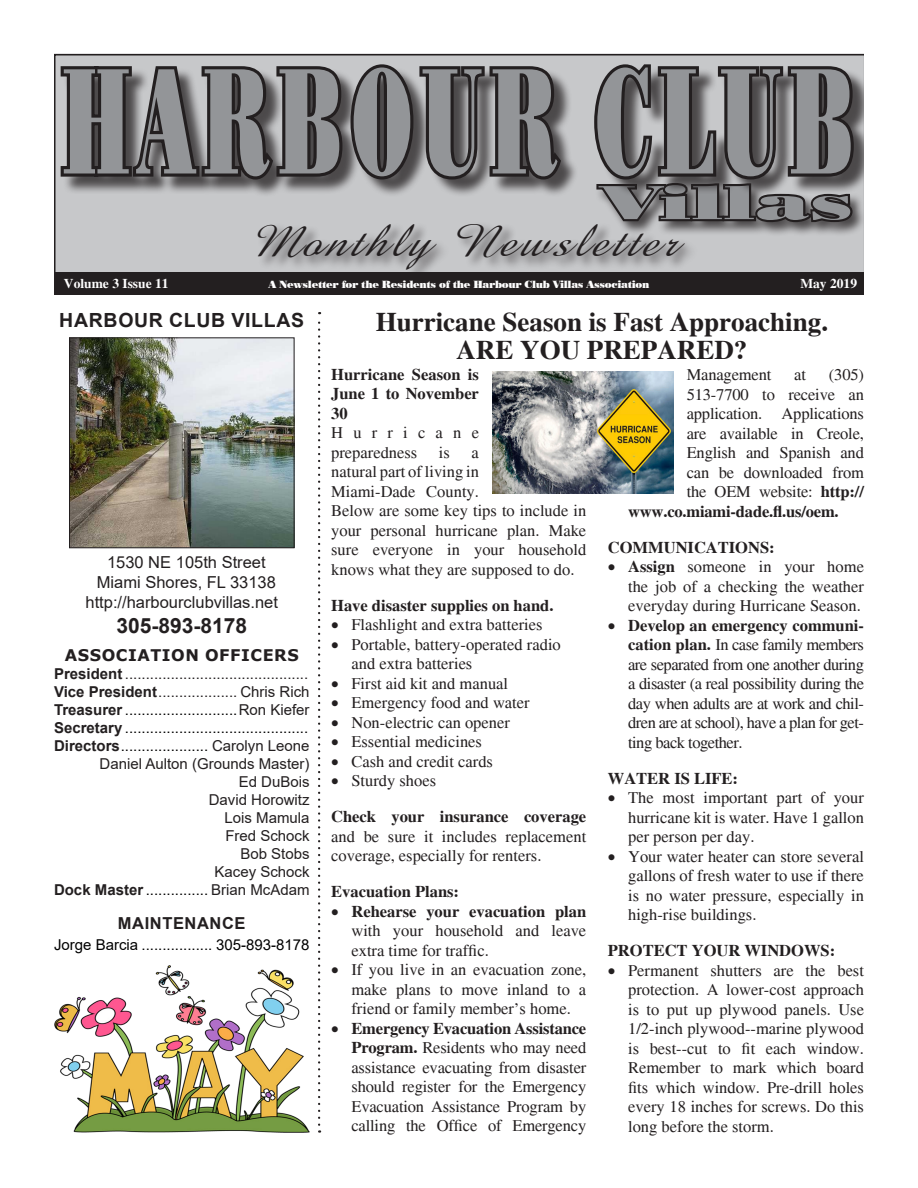
<style>
.page{position:relative;width:918px;height:1188px;background:#fff}
.page>*{position:absolute;margin:0;border:0;box-sizing:border-box;transform-origin:0 0}
.t1{font:150.15px "Poster Bodoni BT";letter-spacing:.1em;color:#939598;scale:.5 1}
.t2{font:47.55px "Poster Bodoni BT";color:#939598;scale:1.73 1}
.t3{font:italic 46.5px "Amazone BT";letter-spacing:.075em;color:#231f20}
.t4{font:700 27px "Times";color:#231f20}
.t5{font:700 21px "Arial";color:#231f20}
.t6{font:700 19.5px "Arial";letter-spacing:.035em;color:#231f20}
.t7{font:16.5px/19.5px "Times";color:#231f20;text-align:justify}
.t8{font:700 16.5px/19.5px "Times";color:#231f20;text-align:justify}
.t9{font:16.5px "Arial";color:#231f20}
.t10{font:700 16.5px "Arial";letter-spacing:.035em;color:#231f20}
.t11{font:700 16.05px "Verdana";letter-spacing:.035em;color:#231f20}
.t12{font:15px "Arial";color:#000}
.t13{font:15px/18px "Arial";color:#231f20;text-align:right}
.t14{font:700 13.5px "Times";color:#fff}
.t15{font:10.5px "Poster Bodoni BT";letter-spacing:-.03em;color:#fff}
.s1{font-weight:700}
.s2{font-weight:700;color:#231f20}
.s3{color:#231f20}
</style>
<div class="page">
<div style="left:54px;top:55px;width:810px;height:217px;background:#c7c8ca"></div>
<div style="left:54px;top:272px;width:810px;height:23px;background:#231f20"></div>
<div style="left:257px;top:222px;width:442px;height:61px;background:#231f20;opacity:.75"></div>
<div style="left:595px;top:181px;width:269px;height:56px;background:#231f20;opacity:.75"></div>
<div style="left:63px;top:67px;width:801px;height:131px;background:#231f20;opacity:.75"></div>
<svg style="left:58px;top:61px;width:506px;height:123px;background:#5b595a"></svg>
<svg style="left:591px;top:60px;width:267px;height:165px;background:#615f61"></svg>
<svg style="left:318px;top:312px;width:2px;height:821px"></svg>
<hr style="left:54px;top:54px;width:810px;height:1px;background:#231f20">
<img style="left:71px;top:340px;width:221px;height:206px">
<div style="left:69px;top:338px;width:225px;height:210px;border:1px solid #231f20"></div>
<img style="left:55px;top:966px;width:255px;height:167px">
<img style="left:492px;top:372px;width:181px;height:122px">
<p class="t1" style="left:62px;top:29px;width:1585px">HARBOUR CLUB</p>
<p class="t2" style="left:600px;top:173px;width:148px">Villas</p>
<p class="t3" style="left:247px;top:214px;width:451px">MonthlyNewsletter</p>
<p class="t14" style="left:64px;top:275px;width:106px">Volume 3 Issue 11</p>
<p class="t14" style="left:800px;top:275px;width:58px">May 2019</p>
<p class="t6" style="left:59px;top:306px;width:246px">HARBOUR CLUB VILLAS</p>
<p class="t15" style="left:268px;top:278px;width:383px">A Newsletter for the Residents of the Harbour Club Villas Association</p>
<p class="t4" style="left:376px;top:306px;width:454px">Hurricane Season is Fast Approaching.</p>
<p class="t4" style="left:456px;top:334px;width:292px">ARE YOU PREPARED?</p>
<p class="t8" style="left:331px;top:365px;width:149px">Hurricane Season is June 1 to November 30</p>
<p class="t7" style="left:331px;top:423px;width:149px">Hurricane preparedness</p>
<p class="t7" style="left:687px;top:365px;width:86px">Management</p>
<p class="t7" style="left:794px;top:365px;width:13px">at</p>
<p class="t7" style="left:829px;top:365px;width:37px">(305)</p>
<p class="t7" style="left:687px;top:385px;width:179px">513-7700 to receive an</p>
<p class="t7" style="left:687px;top:404px;width:179px">application. Applications</p>
<p class="t7" style="left:687px;top:424px;width:179px">are available in Creole,</p>
<p class="t7" style="left:687px;top:443px;width:179px">English and Spanish and</p>
<p class="t7" style="left:687px;top:463px;width:179px">can be downloaded from</p>
<p class="t7" style="left:687px;top:482px;width:179px">the OEM website: <span class="s1">http://</span></p>
<p class="t8" style="left:628px;top:502px;width:212px">www.co.miami-dade.fl.us/oem.</p>
<p class="t8" style="left:608px;top:538px;width:168px">COMMUNICATIONS:</p>
<p class="t7" style="left:628px;top:557px;width:237px;text-indent:-20px">• <span class="s1">Assign</span> someone in your home the job of a checking the weather everyday during Hurricane Season.</p>
<p class="t7" style="left:628px;top:616px;width:237px;text-indent:-20px">• <span class="s1">Develop an emergency communi&shy;cation plan.</span> In case family members are separated from one another during a disaster (a real possibility during the day when adults are at work and chil&shy;dren are at school), have a plan for get&shy;ting back together.</p>
<p class="t8" style="left:608px;top:769px;width:132px">WATER IS LIFE:</p>
<p class="t7" style="left:628px;top:788px;width:237px;text-indent:-20px">• The most important part of your hurricane kit is water. Have 1 gallon per person per day.</p>
<p class="t7" style="left:628px;top:847px;width:237px;text-indent:-20px">• Your water heater can store several gallons of fresh water to use if there is no water pressure, especially in high-rise buildings.</p>
<p class="t8" style="left:608px;top:941px;width:229px">PROTECT YOUR WINDOWS:</p>
<p class="t7" style="left:628px;top:961px;width:237px;text-indent:-20px">• Permanent shutters are the best protection. A lower-cost approach is to put up plywood panels. Use 1/2-inch plywood--marine plywood is best--cut to fit each window.<br>Remember to mark which board fits which window. Pre-drill holes every 18 inches for screws. Do this long before the storm.</p>
<p class="t7" style="left:439px;top:443px;width:13px">is</p>
<p class="t7" style="left:331px;top:443px;width:257px;text-align:left;text-indent:140px">a<br>natural part of living in<br>Miami-Dade County.<br>Below are some key tips to include in your personal hurricane plan. Make sure everyone in your household knows what they are supposed to do.</p>
<p class="t8" style="left:331px;top:596px;width:224px">Have disaster supplies on hand.</p>
<p class="t7" style="left:331px;top:615px;width:213px">• Flashlight and extra batteries</p>
<p class="t7" style="left:351px;top:635px;width:211px;text-indent:-20px">• Portable, battery-operated radio and extra batteries</p>
<p class="t7" style="left:331px;top:674px;width:178px">• First aid kit and manual</p>
<p class="t7" style="left:331px;top:693px;width:200px">• Emergency food and water</p>
<p class="t7" style="left:331px;top:713px;width:180px">• Non-electric can opener</p>
<p class="t7" style="left:331px;top:732px;width:152px">• Essential medicines</p>
<p class="t7" style="left:331px;top:752px;width:163px">• Cash and credit cards</p>
<p class="t7" style="left:331px;top:771px;width:107px">• Sturdy shoes</p>
<p class="t7" style="left:331px;top:807px;width:257px"><span class="s1">Check your insurance coverage </span>and be sure it includes replacement coverage, especially for renters.</p>
<p class="t8" style="left:331px;top:882px;width:129px">Evacuation Plans:</p>
<p class="t7" style="left:351px;top:902px;width:236px;text-indent:-20px">• <span class="s1">Rehearse your evacuation plan </span>with your household and leave extra time for traffic.</p>
<p class="t7" style="left:351px;top:960px;width:236px;text-indent:-20px">• If you live in an evacuation zone, make plans to move inland to a friend or family member’s home.</p>
<p class="t7" style="left:351px;top:1019px;width:236px;text-indent:-20px">• <span class="s1">Emergency Evacuation Assistance Program.</span> Residents who may need assistance evacuating from disaster should register for the Emergency Evacuation Assistance Program by calling the Office of Emergency</p>
<p class="t9" style="left:107px;top:551px;width:160px">1530 NE 105th Street</p>
<p class="t9" style="left:97px;top:571px;width:181px">Miami Shores, FL 33138</p>
<p class="t9" style="left:85px;top:591px;width:194px">http://harbourclubvillas.net</p>
<p class="t5" style="left:116px;top:611px;width:132px">305-893-8178</p>
<p class="t11" style="left:65px;top:644px;width:236px">ASSOCIATION OFFICERS</p>
<p class="t13" style="left:54px;top:665px;width:256px"><span class="s1">President</span> ............................................</p>
<p class="t13" style="left:54px;top:683px;width:257px"><span class="s1">Vice President</span>................... Chris Rich</p>
<p class="t12" style="left:54px;top:699px;width:257px"><span class="s2">Treasurer</span> ...........................<span class="s3">Ron Kiefer</span></p>
<p class="t12" style="left:54px;top:717px;width:256px"><span class="s2">Secretary</span> ............................................</p>
<p class="t12" style="left:54px;top:735px;width:257px"><span class="s2">Directors</span>..................... <span class="s3">Carolyn Leone</span></p>
<p class="t13" style="left:100px;top:755px;width:212px">Daniel Aulton (Grounds Master)</p>
<p class="t13" style="left:239px;top:773px;width:72px">Ed DuBois</p>
<p class="t13" style="left:209px;top:791px;width:102px">David Horowitz<br>Lois Mamula<br>Fred Schock<br>Bob Stobs</p>
<p class="t13" style="left:215px;top:863px;width:97px">Kacey Schock</p>
<p class="t12" style="left:54px;top:879px;width:257px"><span class="s2">Dock Master</span> ............... <span class="s3">Brian McAdam</span></p>
<p class="t10" style="left:118px;top:912px;width:129px">MAINTENANCE</p>
<p class="t12" style="left:54px;top:935px;width:257px">Jorge Barcia ................. 305-893-8178</p>
</div>
